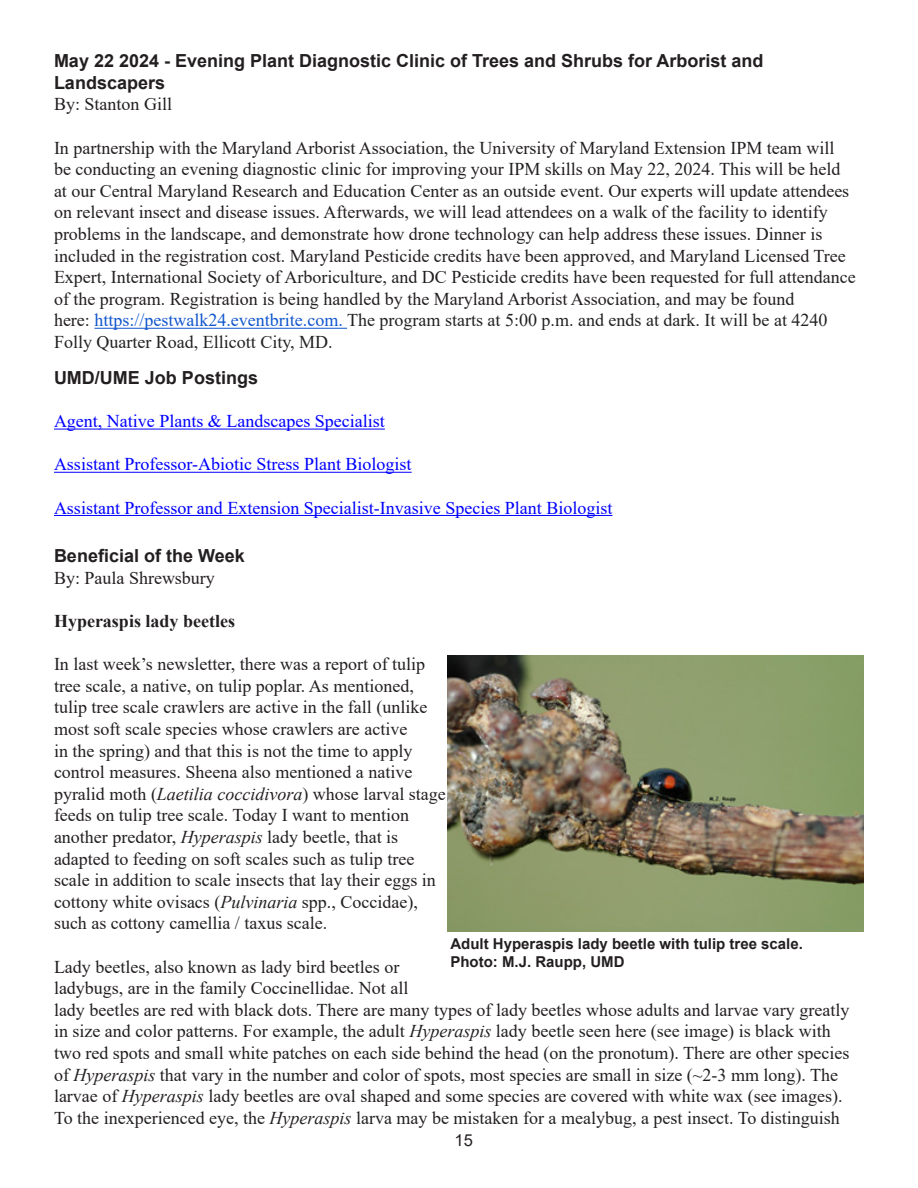
<style>
.page{position:relative;width:918px;height:1188px;background:#fff}
.page>*{position:absolute;margin:0;border:0;box-sizing:border-box;transform-origin:0 0}
.t1{font:18px/21.6px "Times New Roman";color:#231f20}
.t2{font:18px "Times New Roman";color:#00f}
.t3{font:700 18px/21.6px "Arial";color:#231f20}
.t4{font:700 18px "Times New Roman";color:#231f20}
.t5{font:16.5px "Arial";color:#231f20}
.t6{font:700 15px "Arial";color:#231f20}
.s1{color:#15c}
.s2{color:#222}
.s3{font-style:italic}
</style>
<div class="page">
<hr style="left:94px;top:328px;width:253px;height:1px;background:#15c">
<hr style="left:54px;top:429px;width:331px;height:1px;background:#00f">
<hr style="left:54px;top:472px;width:358px;height:1px;background:#00f">
<hr style="left:54px;top:515px;width:558px;height:1px;background:#00f">
<img style="left:448px;top:656px;width:416px;height:275px">
<p class="t3" style="left:54px;top:50px;width:711px">May 22 2024 - Evening Plant Diagnostic Clinic of Trees and Shrubs for Arborist and<br>Landscapers</p>
<p class="t1" style="left:54px;top:93px;width:120px">By: Stanton Gill</p>
<p class="t1" style="left:54px;top:136px;width:803px">In partnership with the Maryland Arborist Association, the University of Maryland Extension IPM team will be conducting an evening diagnostic clinic for improving your IPM skills on May 22, 2024. This will be held at our Central Maryland Research and Education Center as an outside event. Our experts will update attendees on relevant insect and disease issues. Afterwards, we will lead attendees on a walk of the facility to identify problems in the landscape, and demonstrate how drone technology can help address these issues. Dinner is included in the registration cost. Maryland Pesticide credits have been approved, and Maryland Licensed Tree Expert, International Society of Arboriculture, and DC Pesticide credits have been requested for full attendance of the program. Registration is being handled by the Maryland Arborist Association, and may be found<br>here: <span class="s1">https://pestwalk24.eventbrite.com.</span> <span class="s2">The program starts at 5:00 p.m. and ends at dark. It will be at 4240<br>Folly Quarter Road, Ellicott City, MD.</span></p>
<p class="t3" style="left:54px;top:367px;width:206px">UMD/UME Job Postings</p>
<p class="t2" style="left:54px;top:408px;width:332px">Agent, Native Plants &amp; Landscapes Specialist</p>
<p class="t2" style="left:54px;top:452px;width:359px">Assistant Professor-Abiotic Stress Plant Biologist</p>
<p class="t2" style="left:54px;top:495px;width:560px">Assistant Professor and Extension Specialist-Invasive Species Plant Biologist</p>
<p class="t3" style="left:54px;top:545px;width:192px">Beneficial of the Week</p>
<p class="t1" style="left:54px;top:566px;width:162px">By: Paula Shrewsbury</p>
<p class="t4" style="left:54px;top:608px;width:183px">Hyperaspis lady beetles</p>
<p class="t1" style="left:54px;top:653px;width:393px">In last week’s newsletter, there was a report of tulip tree scale, a native, on tulip poplar. As mentioned, tulip tree scale crawlers are active in the fall (unlike most soft scale species whose crawlers are active<br>in the spring) and that this is not the time to apply control measures. Sheena also mentioned a native pyralid moth (<span class="s3">Laetilia coccidivora</span>) whose larval stage feeds on tulip tree scale. Today I want to mention another predator, <span class="s3">Hyperaspis</span> lady beetle, that is adapted to feeding on soft scales such as tulip tree scale in addition to scale insects that lay their eggs in cottony white ovisacs (<span class="s3">Pulvinaria</span> spp., Coccidae), such as cottony camellia / taxus scale.</p>
<p class="t1" style="left:54px;top:955px;width:797px">Lady beetles, also known as lady bird beetles or<br>ladybugs, are in the family Coccinellidae. Not all<br>lady beetles are red with black dots. There are many types of lady beetles whose adults and larvae vary greatly in size and color patterns. For example, the adult <span class="s3">Hyperaspis</span> lady beetle seen here (see image) is black with two red spots and small white patches on each side behind the head (on the pronotum). There are other species of <span class="s3">Hyperaspis</span> that vary in the number and color of spots, most species are small in size (~2-3 mm long). The larvae of <span class="s3">Hyperaspis</span> lady beetles are oval shaped and some species are covered with white wax (see images).<br>To the inexperienced eye, the <span class="s3">Hyperaspis</span> larva may be mistaken for a mealybug, a pest insect. To distinguish</p>
<p class="t6" style="left:450px;top:934px;width:354px">Adult Hyperaspis lady beetle with tulip tree scale.</p>
<p class="t6" style="left:450px;top:952px;width:176px">Photo: M.J. Raupp, UMD</p>
<p class="t5" style="left:455px;top:1129px;width:20px">15</p>
</div>
